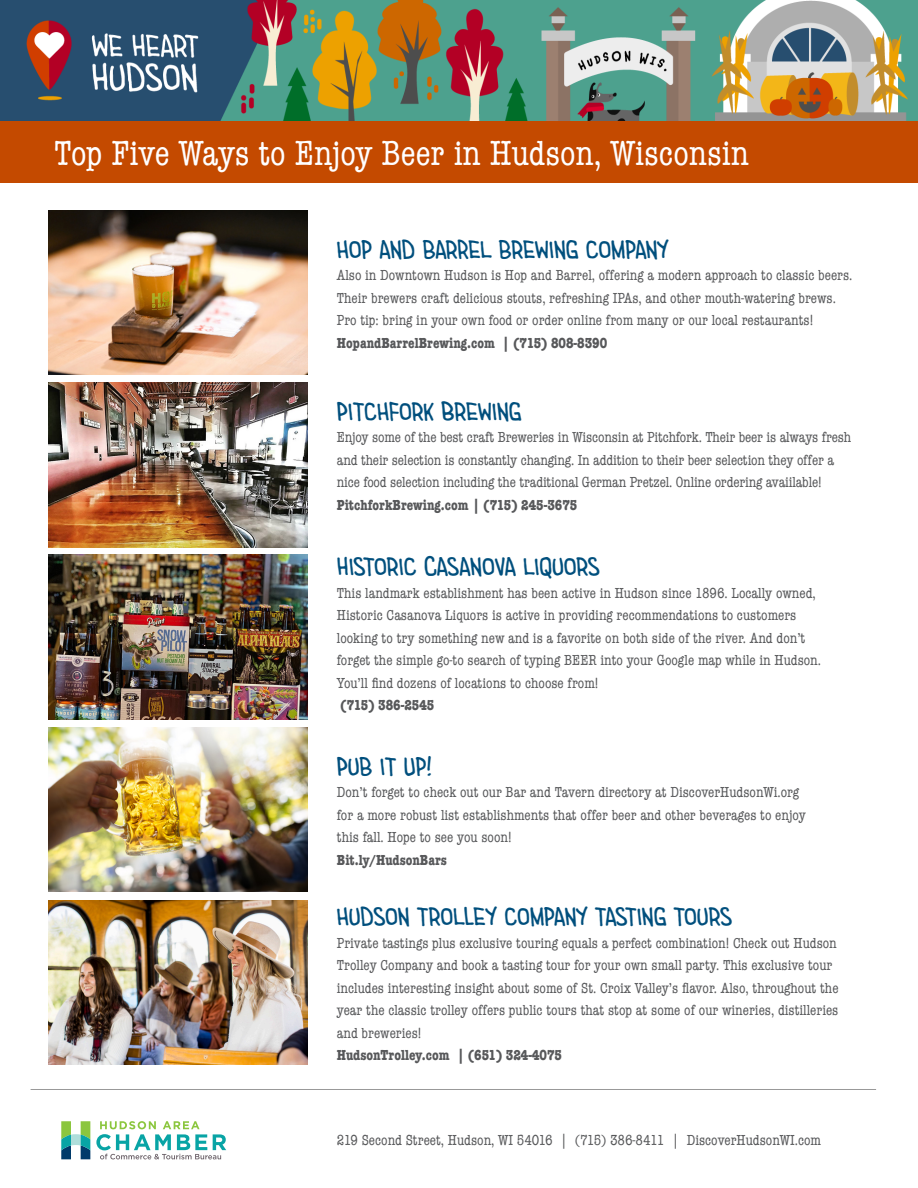
<style>
.page{position:relative;width:918px;height:1188px;background:#fff}
.page>*{position:absolute;margin:0;border:0;box-sizing:border-box;transform-origin:0 0}
.t1{font:condensed 36px "American Typewriter";color:#fff}
.t2{font:27px "Imaginary Friend BB";color:#004f7d}
.t3{font:condensed 15px/22.5px "American Typewriter";color:#57585a}
.t4{font:700 condensed 15px "American Typewriter";color:#57585a}
.s1{font-weight:700}
</style>
<div class="page">
<img style="left:0;top:0;width:918px;height:121px">
<hr style="left:31px;top:1089px;width:845px;height:1px;background:#999">
<img style="left:49px;top:727px;width:259px;height:165px">
<img style="left:49px;top:555px;width:259px;height:165px">
<img style="left:49px;top:210px;width:259px;height:165px">
<img style="left:49px;top:383px;width:259px;height:164px">
<div style="left:1px;top:121px;width:917px;height:62px;background:#c44a00"></div>
<svg style="left:96px;top:1121px;width:130px;height:38px"></svg>
<svg style="left:61px;top:1121px;width:29px;height:38px"></svg>
<img style="left:49px;top:900px;width:259px;height:165px">
<p class="t1" style="left:54px;top:126px;width:696px">Top Five Ways to Enjoy Beer in Hudson, Wisconsin</p>
<p class="t2" style="left:337px;top:232px;width:333px">HOP AND BARREL BREWING COMPANY</p>
<p class="t3" style="left:337px;top:263px;width:517px">Also in Downtown Hudson is Hop and Barrel, offering a modern approach to classic beers.<br>Their brewers craft delicious stouts, refreshing IPAs, and other mouth-watering brews.<br>Pro tip: bring in your own food or order online from many or our local restaurants!</p>
<p class="t4" style="left:337px;top:331px;width:272px">HopandBarrelBrewing.com | (715) 808-8390</p>
<p class="t2" style="left:337px;top:394px;width:186px">PITCHFORK BREWING</p>
<p class="t3" style="left:337px;top:426px;width:516px">Enjoy some of the best craft Breweries in Wisconsin at Pitchfork. Their beer is always fresh and their selection is constantly changing. In addition to their beer selection they offer a nice food selection including the traditional German Pretzel. Online ordering avaiilable!</p>
<p class="t4" style="left:337px;top:493px;width:242px">PitchforkBrewing.com | (715) 245-3675</p>
<p class="t2" style="left:337px;top:550px;width:264px">HISTORIC CASANOVA LIQUORS</p>
<p class="t3" style="left:337px;top:581px;width:486px">This landmark establishment has been active in Hudson since 1896. Locally owned, Historic Casanova Liquors is active in providing recommendations to customers looking to try something new and is a favorite on both side of the river. And don’t forget the simple go-to search of typing BEER into your Google map while in Hudson.<br>You’ll find dozens of locations to choose from!</p>
<p class="t4" style="left:341px;top:693px;width:95px">(715) 386-2545</p>
<p class="t2" style="left:337px;top:749px;width:97px">PUB IT UP!</p>
<p class="t3" style="left:337px;top:780px;width:470px">Don’t forget to check out our Bar and Tavern directory at DiscoverHudsonWi.org for a more robust list establishments that offer beer and other beverages to enjoy this fall. Hope to see you soon!</p>
<p class="t4" style="left:337px;top:848px;width:112px">Bit.ly/HudsonBars</p>
<p class="t2" style="left:337px;top:900px;width:396px">HUDSON TROLLEY COMPANY TASTING TOURS</p>
<p class="t3" style="left:337px;top:931px;width:503px">Private tastings plus exclusive touring equals a perfect combination! Check out Hudson Trolley Company and book a tasting tour for your own small party. This exclusive tour includes interesting insight about some of St. Croix Valley’s flavor. Also, throughout the year the classic trolley offers public tours that stop at some of our wineries, distilleries and breweries!<br><span class="s1">HudsonTrolley.com | (651) 324-4075</span></p>
<p class="t3" style="left:337px;top:1129px;width:486px">219 Second Street, Hudson, WI 54016 | (715) 386-8411 | DiscoverHudsonWI.com</p>
</div>
